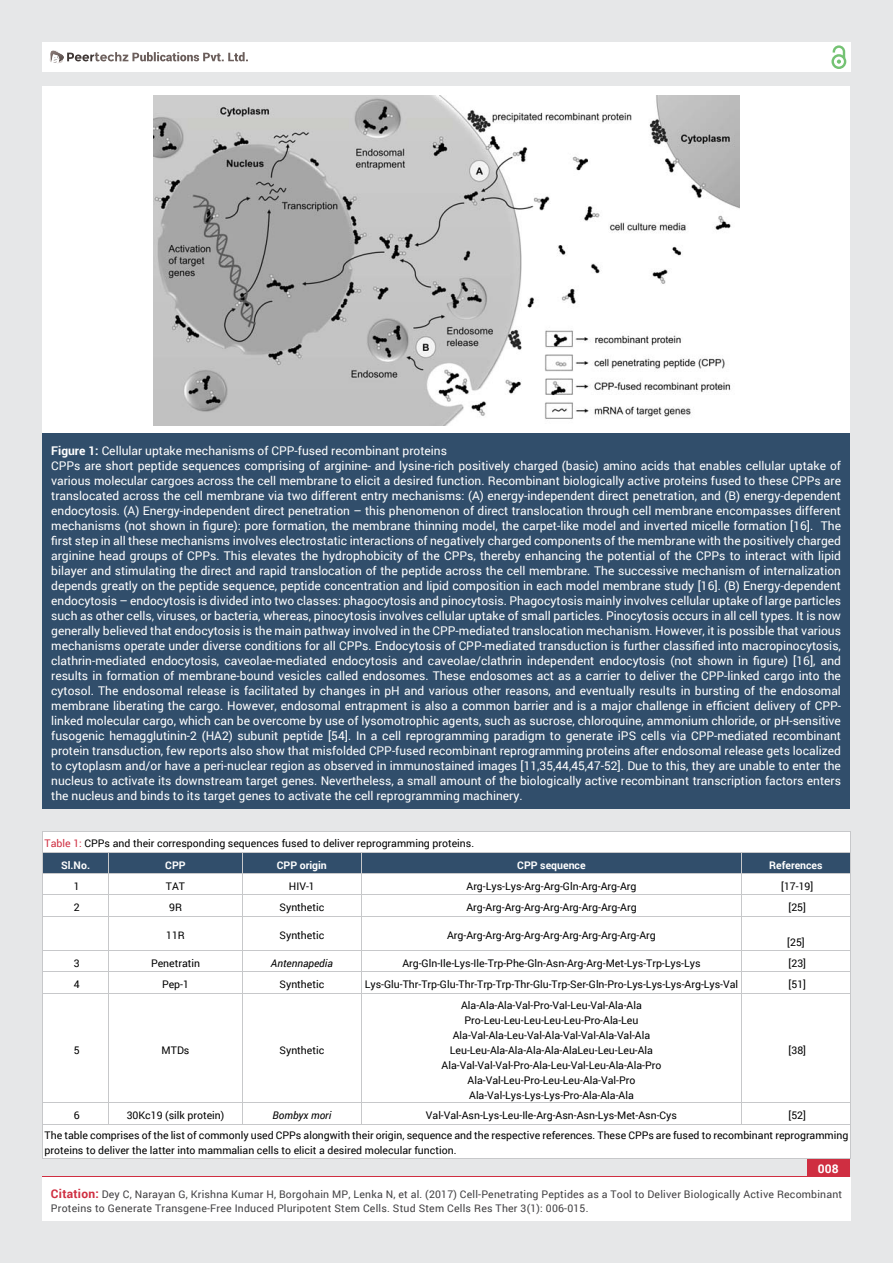
<style>
.page{position:relative;width:893px;height:1263px;background:#e6e7e8}
.page>*{position:absolute;margin:0;border:0;box-sizing:border-box;transform-origin:0 0}
.t1{font:12px/15px "Roboto";color:#fff}
.t2{font:700 12px "Roboto";color:#fff}
.t3{font:10.5px/15px "Roboto";color:#000}
.t4{font:10.5px/13.5px "Roboto";letter-spacing:.02em;color:#414042}
.t5{font:700 10.5px "Roboto";color:#fff}
.t6{font:italic 10.5px "Roboto";color:#000}
.s1{font-weight:700}
.s2{color:#cf2e41}
.s3{font-weight:700;color:#fff}
.s4{font-weight:700;font-size:12px;color:#cf2e41}
</style>
<div class="page">
<div style="left:42px;top:43px;width:808px;height:29px;background:#fff"></div>
<div style="left:831px;top:54px;width:15px;height:15px;border:2px solid #74c273;border-radius:50%"></div>
<svg style="left:831px;top:45px;width:15px;height:19px"></svg>
<div style="left:807px;top:1157px;width:43px;height:43px;background:#cf2e41"></div>
<svg style="left:49px;top:50px;width:199px;height:14px"></svg>
<div style="left:42px;top:1177px;width:809px;height:43px;background:#fff"></div>
<div style="left:42px;top:87px;width:808px;height:347px;background:#fff"></div>
<div style="left:42px;top:434px;width:808px;height:375px;background:#314e6b"></div>
<img style="left:153px;top:95px;width:586px;height:330px">
<div style="left:43px;top:832px;width:807px;height:326px;background:#fff"></div>
<hr style="left:42px;top:831px;width:67px;height:1px;background:#c7c8ca">
<hr style="left:109px;top:831px;width:741px;height:1px;background:#c7c8ca">
<hr style="left:42px;top:852px;width:67px;height:1px;background:#c7c8ca">
<hr style="left:42px;top:874px;width:67px;height:1px;background:#c7c8ca">
<hr style="left:42px;top:895px;width:67px;height:1px;background:#c7c8ca">
<svg style="left:43px;top:852px;width:807px;height:64px;background:#bcc5ce"></svg>
<hr style="left:42px;top:916px;width:67px;height:1px;background:#c7c8ca">
<hr style="left:109px;top:916px;width:133px;height:1px;background:#c7c8ca">
<hr style="left:242px;top:916px;width:119px;height:1px;background:#c7c8ca">
<hr style="left:361px;top:916px;width:380px;height:1px;background:#c7c8ca">
<hr style="left:741px;top:916px;width:109px;height:1px;background:#c7c8ca">
<hr style="left:741px;top:916px;width:1px;height:35px;background:#c7c8ca">
<hr style="left:42px;top:951px;width:67px;height:1px;background:#c7c8ca">
<hr style="left:109px;top:951px;width:133px;height:1px;background:#c7c8ca">
<hr style="left:242px;top:951px;width:119px;height:1px;background:#c7c8ca">
<hr style="left:361px;top:951px;width:380px;height:1px;background:#c7c8ca">
<hr style="left:741px;top:951px;width:109px;height:1px;background:#c7c8ca">
<hr style="left:42px;top:972px;width:67px;height:1px;background:#c7c8ca">
<hr style="left:109px;top:972px;width:133px;height:1px;background:#c7c8ca">
<hr style="left:242px;top:972px;width:119px;height:1px;background:#c7c8ca">
<hr style="left:361px;top:972px;width:380px;height:1px;background:#c7c8ca">
<hr style="left:741px;top:972px;width:109px;height:1px;background:#c7c8ca">
<svg style="left:741px;top:952px;width:1px;height:41px"></svg>
<hr style="left:42px;top:993px;width:67px;height:1px;background:#c7c8ca">
<hr style="left:109px;top:993px;width:133px;height:1px;background:#c7c8ca">
<hr style="left:242px;top:993px;width:119px;height:1px;background:#c7c8ca">
<hr style="left:361px;top:993px;width:380px;height:1px;background:#c7c8ca">
<hr style="left:741px;top:993px;width:109px;height:1px;background:#c7c8ca">
<hr style="left:741px;top:993px;width:1px;height:110px;background:#c7c8ca">
<hr style="left:42px;top:1103px;width:67px;height:1px;background:#c7c8ca">
<hr style="left:109px;top:1103px;width:133px;height:1px;background:#c7c8ca">
<hr style="left:242px;top:1103px;width:119px;height:1px;background:#c7c8ca">
<hr style="left:361px;top:1103px;width:380px;height:1px;background:#c7c8ca">
<hr style="left:741px;top:1103px;width:109px;height:1px;background:#c7c8ca">
<svg style="left:741px;top:1104px;width:1px;height:20px"></svg>
<hr style="left:42px;top:1124px;width:67px;height:1px;background:#c7c8ca">
<hr style="left:109px;top:1124px;width:741px;height:1px;background:#c7c8ca">
<hr style="left:42px;top:1158px;width:808px;height:1px;background:#c7c8ca">
<p class="t1" style="left:51px;top:443px;width:791px"><span class="s1">Figure 1:</span> Cellular uptake mechanisms of CPP-fused recombinant proteins<br>CPPs are short peptide sequences comprising of arginine- and lysine-rich positively charged (basic) amino acids that enables cellular uptake of various molecular cargoes across the cell membrane to elicit a desired function. Recombinant biologically active proteins fused to these CPPs are translocated across the cell membrane via two different entry mechanisms: (A) energy-independent direct penetration, and (B) energy-dependent endocytosis. (A) Energy-independent direct penetration – this phenomenon of direct translocation through cell membrane encompasses different mechanisms (not shown in figure): pore formation, the membrane thinning model, the carpet-like model and inverted micelle formation [16]. The first step in all these mechanisms involves electrostatic interactions of negatively charged components of the membrane with the positively charged arginine head groups of CPPs. This elevates the hydrophobicity of the CPPs, thereby enhancing the potential of the CPPs to interact with lipid bilayer and stimulating the direct and rapid translocation of the peptide across the cell membrane. The successive mechanism of internalization depends greatly on the peptide sequence, peptide concentration and lipid composition in each model membrane study [16]. (B) Energy-dependent endocytosis – endocytosis is divided into two classes: phagocytosis and pinocytosis. Phagocytosis mainly involves cellular uptake of large particles such as other cells, viruses, or bacteria, whereas, pinocytosis involves cellular uptake of small particles. Pinocytosis occurs in all cell types. It is now generally believed that endocytosis is the main pathway involved in the CPP-mediated translocation mechanism. However, it is possible that various mechanisms operate under diverse conditions for all CPPs. Endocytosis of CPP-mediated transduction is further classified into macropinocytosis, clathrin-mediated endocytosis, caveolae-mediated endocytosis and caveolae/clathrin independent endocytosis (not shown in figure) [16], and results in formation of membrane-bound vesicles called endosomes. These endosomes act as a carrier to deliver the CPP-linked cargo into the cytosol. The endosomal release is facilitated by changes in pH and various other reasons, and eventually results in bursting of the endosomal membrane liberating the cargo. However, endosomal entrapment is also a common barrier and is a major challenge in efficient delivery of CPP&shy;linked molecular cargo, which can be overcome by use of lysomotrophic agents, such as sucrose, chloroquine, ammonium chloride, or pH-sensitive fusogenic hemagglutinin-2 (HA2) subunit peptide [54]. In a cell reprogramming paradigm to generate iPS cells via CPP-mediated recombinant protein transduction, few reports also show that misfolded CPP-fused recombinant reprogramming proteins after endosomal release gets localized to cytoplasm and/or have a peri-nuclear region as observed in immunostained images [11,35,44,45,47-52]. Due to this, they are unable to enter the nucleus to activate its downstream target genes. Nevertheless, a small amount of the biologically active recombinant transcription factors enters the nucleus and binds to its target genes to activate the cell reprogramming machinery.</p>
<p class="t3" style="left:61px;top:833px;width:414px;line-height:21.3px;text-indent:-16px"><span class="s2">Table 1:</span> CPPs and their corresponding sequences fused to deliver reprogramming proteins.<br><span class="s3">Sl.No.</span></p>
<p class="t5" style="left:165px;top:858px;width:22px">CPP</p>
<p class="t5" style="left:277px;top:858px;width:52px">CPP origin</p>
<p class="t5" style="left:517px;top:858px;width:70px">CPP sequence</p>
<p class="t5" style="left:769px;top:858px;width:55px">References</p>
<p class="t3" style="left:74px;top:878px;width:7px">1</p>
<p class="t3" style="left:166px;top:878px;width:21px">TAT</p>
<p class="t3" style="left:289px;top:878px;width:27px">HIV-1</p>
<p class="t3" style="left:466px;top:878px;width:171px">Arg-Lys-Lys-Arg-Arg-Gln-Arg-Arg-Arg</p>
<p class="t3" style="left:781px;top:878px;width:34px">[17-19]</p>
<p class="t3" style="left:74px;top:900px;width:7px">2</p>
<p class="t3" style="left:169px;top:900px;width:14px">9R</p>
<p class="t3" style="left:279px;top:900px;width:46px">Synthetic</p>
<p class="t3" style="left:466px;top:900px;width:172px">Arg-Arg-Arg-Arg-Arg-Arg-Arg-Arg-Arg</p>
<p class="t3" style="left:788px;top:900px;width:19px">[25]</p>
<p class="t3" style="left:166px;top:927px;width:20px">11R</p>
<p class="t3" style="left:279px;top:927px;width:46px">Synthetic</p>
<p class="t3" style="left:447px;top:927px;width:210px">Arg-Arg-Arg-Arg-Arg-Arg-Arg-Arg-Arg-Arg-Arg</p>
<p class="t3" style="left:787px;top:935px;width:19px">[25]</p>
<p class="t3" style="left:74px;top:955px;width:7px">3</p>
<p class="t3" style="left:151px;top:955px;width:51px">Penetratin</p>
<p class="t6" style="left:271px;top:956px;width:64px">Antennapedia</p>
<p class="t3" style="left:402px;top:955px;width:300px">Arg-Gln-Ile-Lys-Ile-Trp-Phe-Gln-Asn-Arg-Arg-Met-Lys-Trp-Lys-Lys</p>
<p class="t3" style="left:788px;top:955px;width:19px">[23]</p>
<p class="t3" style="left:74px;top:977px;width:7px">4</p>
<p class="t3" style="left:162px;top:977px;width:29px">Pep-1</p>
<p class="t3" style="left:279px;top:977px;width:46px">Synthetic</p>
<p class="t3" style="left:365px;top:977px;width:375px">Lys-Glu-Thr-Trp-Glu-Thr-Trp-Trp-Thr-Glu-Trp-Ser-Gln-Pro-Lys-Lys-Lys-Arg-Lys-Val</p>
<p class="t3" style="left:788px;top:977px;width:19px">[51]</p>
<p class="t3" style="left:74px;top:1042px;width:7px">5</p>
<p class="t3" style="left:162px;top:1042px;width:29px">MTDs</p>
<p class="t3" style="left:279px;top:1042px;width:46px">Synthetic</p>
<p class="t3" style="left:442px;top:997px;width:221px;text-align:center">Ala-Ala-Ala-Val-Pro-Val-Leu-Val-Ala-Ala Pro-Leu-Leu-Leu-Leu-Leu-Pro-Ala-Leu Ala-Val-Ala-Leu-Val-Ala-Val-Val-Ala-Val-Ala Leu-Leu-Ala-Ala-Ala-Ala-AlaLeu-Leu-Leu-Ala Ala-Val-Val-Val-Pro-Ala-Leu-Val-Leu-Ala-Ala-Pro Ala-Val-Leu-Pro-Leu-Leu-Ala-Val-Pro Ala-Val-Lys-Lys-Lys-Pro-Ala-Ala-Ala</p>
<p class="t3" style="left:788px;top:1042px;width:19px">[38]</p>
<p class="t3" style="left:45px;top:1105px;width:805px;line-height:20.4px;text-indent:744px">[52]<br>The table comprises of the list of commonly used CPPs alongwith their origin, sequence and the respective references. These CPPs are fused to recombinant reprogramming</p>
<p class="t3" style="left:45px;top:1143px;width:413px">proteins to deliver the latter into mammalian cells to elicit a desired molecular function.</p>
<p class="t3" style="left:74px;top:1107px;width:7px">6</p>
<p class="t3" style="left:127px;top:1107px;width:99px">30Kc19 (silk protein)</p>
<p class="t6" style="left:272px;top:1108px;width:60px">Bombyx mori</p>
<p class="t3" style="left:426px;top:1107px;width:253px">Val-Val-Asn-Lys-Leu-Ile-Arg-Asn-Asn-Lys-Met-Asn-Cys</p>
<p class="t2" style="left:818px;top:1161px;width:22px">008</p>
<p class="t4" style="left:51px;top:1188px;width:793px"><span class="s4">Citation:</span> Dey C, Narayan G, Krishna Kumar H, Borgohain MP, Lenka N, et al. (2017) Cell-Penetrating Peptides as a Tool to Deliver Biologically Active Recombinant<br>Proteins to Generate Transgene-Free Induced Pluripotent Stem Cells. Stud Stem Cells Res Ther 3(1): 006-015.</p>
</div>
